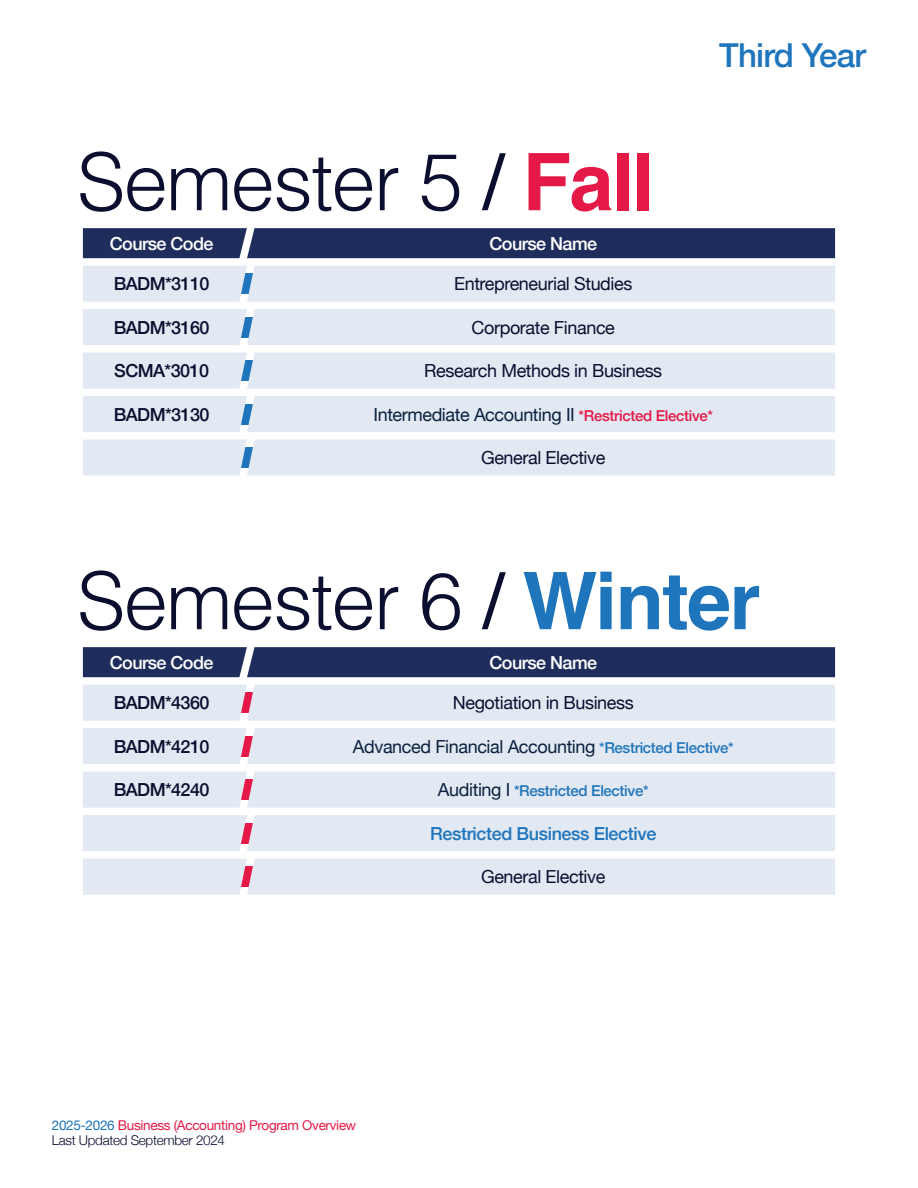
<style>
.page{position:relative;width:918px;height:1188px;background:#fff}
.page>*{position:absolute;margin:0;border:0;box-sizing:border-box;transform-origin:0 0}
.t1{font:300 79.5px "Helvetica";letter-spacing:-.02em;color:#0b0e2f}
.t2{font:500 33px "Helvetica Neue";letter-spacing:-.02em;color:#1f75bc}
.t3{font:18px "Helvetica Neue";letter-spacing:-.02em;color:#0b0e2f}
.t4{font:18px "Helvetica Neue";letter-spacing:-.02em;color:#0a203e}
.t5{font:500 18px "Helvetica Neue";letter-spacing:-.03em;color:#0b0e2f}
.t6{font:500 18px "Helvetica Neue";letter-spacing:-.03em;color:#fff}
.t7{font:500 18px "Helvetica Neue";letter-spacing:-.02em;color:#1f75bc}
.t8{font:500 15px "Helvetica Neue";letter-spacing:-.02em;color:#1f75bc}
.t9{font:13.5px/15px "Helvetica Neue";letter-spacing:-.02em;color:#e51947}
.s1{font-weight:400}
.s2{font-weight:700;color:#e51947}
.s3{font-weight:500;font-size:15px;color:#e51947}
.s4{font-weight:700;color:#1f75bc}
.s5{font-weight:500;font-size:15px;color:#1f75bc}
.s6{font-weight:400;font-size:18px;color:#0a203e}
.s7{color:#1f75bc}
.s8{font-weight:300;color:#0b0e2f}
</style>
<div class="page">
<div style="left:83px;top:440px;width:752px;height:36px;background:#e3e9f3"></div>
<div style="left:83px;top:228px;width:752px;height:30px;background:#1e2d5b"></div>
<div style="left:83px;top:266px;width:752px;height:36px;background:#e3e9f3"></div>
<div style="left:83px;top:309px;width:752px;height:36px;background:#e3e9f3"></div>
<div style="left:83px;top:353px;width:752px;height:36px;background:#e3e9f3"></div>
<div style="left:83px;top:396px;width:752px;height:36px;background:#e3e9f3"></div>
<div style="left:83px;top:647px;width:752px;height:30px;background:#1e2d5b"></div>
<div style="left:83px;top:685px;width:752px;height:36px;background:#e3e9f3"></div>
<div style="left:83px;top:728px;width:752px;height:36px;background:#e3e9f3"></div>
<div style="left:83px;top:772px;width:752px;height:36px;background:#e3e9f3"></div>
<div style="left:83px;top:815px;width:752px;height:36px;background:#e3e9f3"></div>
<div style="left:83px;top:859px;width:752px;height:36px;background:#e3e9f3"></div>
<h1 class="t1" style="left:77px;top:114px;width:579px">Semester 5 <span class="s1">/</span> <span class="s2">Fall</span></h1>
<h2 class="t2" style="left:719px;top:28px;width:148px">Third Year</h2>
<p class="t6" style="left:110px;top:229px;width:105px">Course Code</p>
<p class="t6" style="left:489px;top:229px;width:109px">Course Name</p>
<p class="t5" style="left:114px;top:269px;width:97px">BADM*3110</p>
<p class="t3" style="left:454px;top:271px;width:180px">Entrepreneurial Studies</p>
<p class="t5" style="left:114px;top:313px;width:97px">BADM*3160</p>
<p class="t3" style="left:472px;top:314px;width:145px">Corporate Finance</p>
<p class="t5" style="left:114px;top:356px;width:96px">SCMA*3010</p>
<p class="t3" style="left:424px;top:358px;width:240px">Research Methods in Business</p>
<p class="t5" style="left:114px;top:400px;width:97px">BADM*3130</p>
<p class="t4" style="left:373px;top:401px;width:341px">Intermediate Accounting II <span class="s3">*Restricted Elective*</span></p>
<p class="t3" style="left:481px;top:445px;width:126px">General Elective</p>
<h1 class="t1" style="left:77px;top:533px;width:685px">Semester 6 <span class="s1">/</span> <span class="s4">Winter</span></h1>
<p class="t6" style="left:110px;top:648px;width:105px">Course Code</p>
<p class="t6" style="left:489px;top:648px;width:109px">Course Name</p>
<p class="t5" style="left:114px;top:688px;width:97px">BADM*4360</p>
<p class="t3" style="left:453px;top:690px;width:182px">Negotiation in Business</p>
<p class="t5" style="left:114px;top:732px;width:97px">BADM*4210</p>
<p class="t4" style="left:353px;top:733px;width:382px">Advanced Financial Accounting <span class="s5">*Restricted Elective*</span></p>
<p class="t5" style="left:114px;top:775px;width:97px">BADM*4240</p>
<p class="t8" style="left:438px;top:779px;width:212px"><span class="s6">Auditing I</span> *Restricted Elective*</p>
<p class="t7" style="left:430px;top:819px;width:228px">Restricted Business Elective</p>
<p class="t3" style="left:481px;top:864px;width:126px">General Elective</p>
<p class="t9" style="left:52px;top:1118px;width:306px"><span class="s7">2025-2026</span> Business (Accounting) Program Overview<br><span class="s8">Last Updated September 2024</span></p>
</div>
